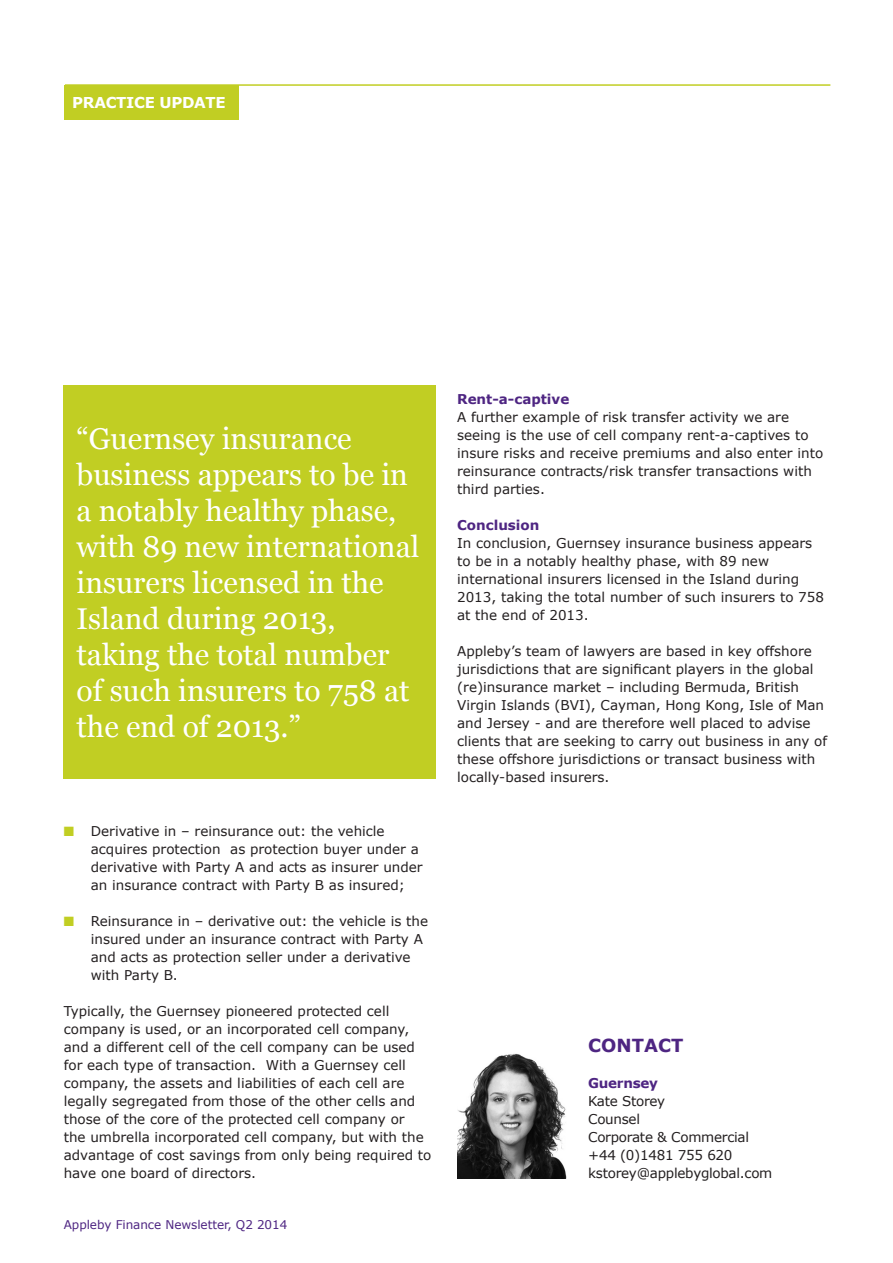
<style>
.page{position:relative;width:893px;height:1263px;background:#fff}
.page>*{position:absolute;margin:0;border:0;box-sizing:border-box;transform-origin:0 0}
.t1{font:30px/36px "Georgia";color:#fff}
.t2{font:700 18px "Verdana";color:#4e2582}
.t3{font:700 15px "Verdana";letter-spacing:-.02em;color:#fff}
.t4{font:13.5px/18px "Verdana";color:#231f20}
.t5{font:13.5px "Verdana";letter-spacing:-.02em;color:#231f20}
.t6{font:700 13.5px "Verdana";color:#4e2582}
.t7{font:700 13.5px "Verdana";letter-spacing:-.02em;color:#4e2582}
.BodyText_App{font:12px "Verdana";letter-spacing:-.005em;color:#4e2582}
.s1{color:#c1ce23}
</style>
<div class="page">
<img style="left:457px;top:1053px;width:110px;height:125px">
<div style="left:64px;top:385px;width:372px;height:394px;background:#c1ce23"></div>
<hr style="left:65px;top:84px;width:765px;height:2px;background:#c1ce23">
<div style="left:64px;top:85px;width:175px;height:34px;background:#c1ce23"></div>
<p class="t3" style="left:72px;top:92px;width:155px">PRACTICE UPDATE</p>
<p class="t1" style="left:77px;top:422px;width:344px">“Guernsey insurance business appears to be in a notably healthy phase, with 89 new international insurers licensed in the<br>Island during 2013, taking the total number of such insurers to 758 at the end of 2013.”</p>
<p class="t4" style="left:91px;top:822px;width:333px;text-indent:-27px"><span class="s1">■</span> Derivative in – reinsurance out: the vehicle acquires protection as protection buyer under a derivative with Party A and acts as insurer under an insurance contract with Party B as insured;</p>
<p class="t4" style="left:91px;top:912px;width:339px;text-indent:-27px"><span class="s1">■</span> Reinsurance in – derivative out: the vehicle is the insured under an insurance contract with Party A and acts as protection seller under a derivative with Party B.</p>
<p class="t4" style="left:64px;top:1002px;width:369px">Typically, the Guernsey pioneered protected cell company is used, or an incorporated cell company, and a different cell of the cell company can be used for each type of transaction. With a Guernsey cell company, the assets and liabilities of each cell are legally segregated from those of the other cells and those of the core of the protected cell company or<br>the umbrella incorporated cell company, but with the advantage of cost savings from only being required to have one board of directors.</p>
<p class="BodyText_App" style="left:64px;top:1216px;width:225px">Appleby Finance Newsletter, Q2 2014</p>
<p class="t6" style="left:457px;top:390px;width:114px">Rent-a-captive</p>
<p class="t4" style="left:457px;top:408px;width:368px">A further example of risk transfer activity we are seeing is the use of cell company rent-a-captives to insure risks and receive premiums and also enter into reinsurance contracts/risk transfer transactions with third parties.</p>
<p class="t6" style="left:457px;top:516px;width:84px">Conclusion</p>
<p class="t4" style="left:457px;top:534px;width:368px">In conclusion, Guernsey insurance business appears to be in a notably healthy phase, with 89 new international insurers licensed in the Island during 2013, taking the total number of such insurers to 758 at the end of 2013.</p>
<p class="t4" style="left:457px;top:642px;width:372px">Appleby’s team of lawyers are based in key offshore jurisdictions that are significant players in the global (re)insurance market – including Bermuda, British Virgin Islands (BVI), Cayman, Hong Kong, Isle of Man and Jersey - and are therefore well placed to advise clients that are seeking to carry out business in any of these offshore jurisdictions or transact business with locally-based insurers.</p>
<p class="t2" style="left:588px;top:1033px;width:97px">CONTACT</p>
<p class="t7" style="left:588px;top:1074px;width:71px">Guernsey</p>
<p class="t5" style="left:588px;top:1092px;width:79px">Kate Storey</p>
<p class="t5" style="left:588px;top:1110px;width:53px">Counsel</p>
<p class="t5" style="left:588px;top:1128px;width:162px">Corporate &amp; Commercial</p>
<p class="t5" style="left:588px;top:1146px;width:146px">+44 (0)1481 755 620</p>
<p class="t5" style="left:588px;top:1164px;width:186px">kstorey@applebyglobal.com</p>
</div>
